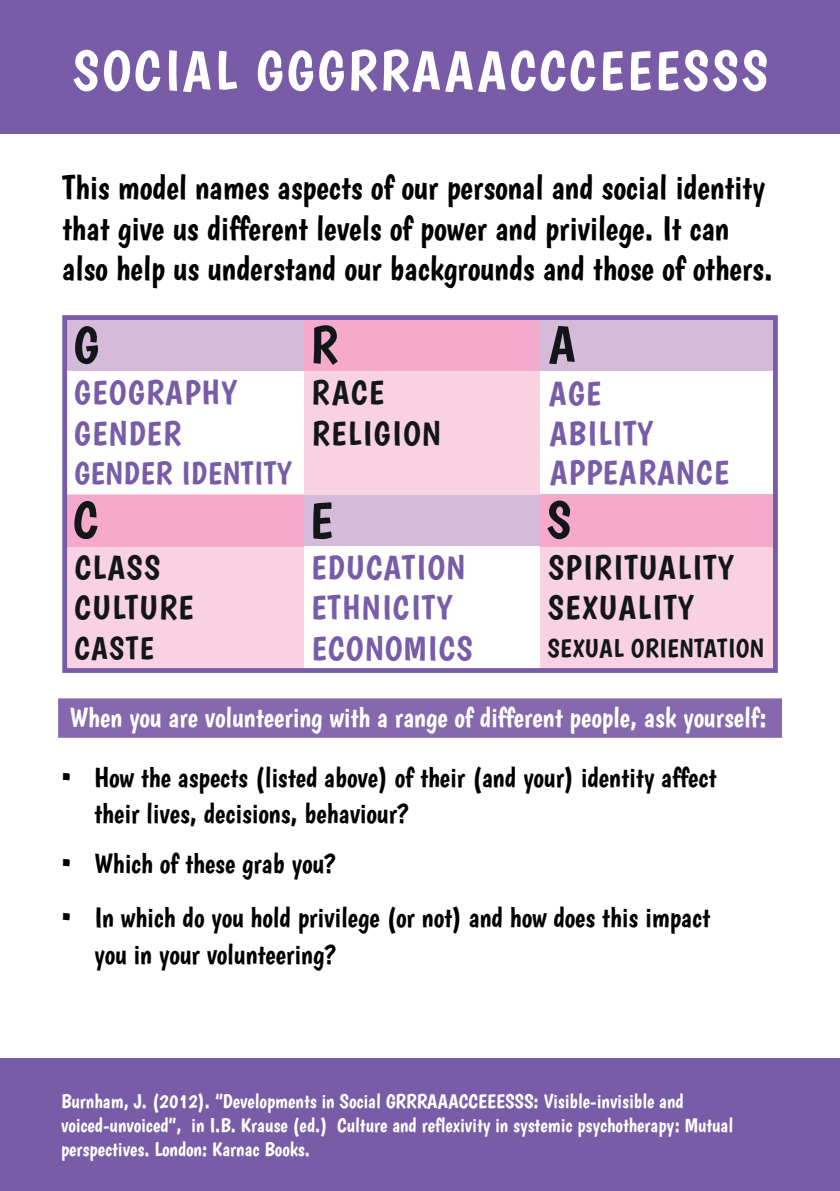
<style>
.page{position:relative;width:840px;height:1191px;background:#fff}
.page>*{position:absolute;margin:0;border:0;box-sizing:border-box;transform-origin:0 0}
.t1{font:56px "Boogaloo";letter-spacing:.05em;color:#fff}
.t2{font:52px "Boogaloo";color:#131619}
.t3{font:34px/40.8px "Boogaloo";color:#000001}
.t4{font:34px/40.2px "Boogaloo";letter-spacing:.04em;color:#795ca7}
.t5{font:34px/40.2px "Boogaloo";letter-spacing:.04em;color:#131619}
.t6{font:32px "Boogaloo";letter-spacing:.02em;color:#795ca7}
.t7{font:32px "Boogaloo";letter-spacing:.04em;color:#131619}
.t8{font:28px/36.8px "Boogaloo";color:#000001}
.t9{font:28px "Boogaloo";color:#fff}
.t10{font:26px "Boogaloo";letter-spacing:.02em;color:#131619}
.t11{font:20px/24px "Boogaloo";color:#fff}
</style>
<div class="page">
<div style="left:0;top:0;width:839px;height:134px;background:#795ca7"></div>
<div style="left:0;top:1058px;width:839px;height:133px;background:#795ca7"></div>
<div style="left:58px;top:698px;width:723px;height:40px;background:#8568ae"></div>
<div style="left:65px;top:317px;width:710px;height:54px;background:#d5bbd9"></div>
<div style="left:66px;top:494px;width:711px;height:52px;background:#d5bbd9"></div>
<div style="left:65px;top:494px;width:239px;height:176px;background:#f9d2e2"></div>
<div style="left:539px;top:495px;width:236px;height:175px;background:#f9d2e2"></div>
<div style="left:304px;top:317px;width:235px;height:177px;background:#f9d2e2"></div>
<div style="left:304px;top:319px;width:235px;height:52px;background:#f5aacc"></div>
<div style="left:65px;top:495px;width:239px;height:51px;background:#f5aacc"></div>
<div style="left:539px;top:495px;width:235px;height:51px;background:#f5aacc"></div>
<div style="left:62px;top:315px;width:715px;height:358px;border:5px solid #795ca7"></div>
<h1 class="t1" style="left:73px;top:37px;width:696px">SOCIAL GGGRRAAACCCEEESSS</h1>
<h3 class="t3" style="left:62px;top:166px;width:711px">This model names aspects of our personal and social identity that give us different levels of power and privilege. It can also help us understand our backgrounds and those of others.</h3>
<h2 class="t2" style="left:73px;top:313px;width:27px">G</h2>
<h2 class="t2" style="left:310px;top:313px;width:29px">R</h2>
<h2 class="t2" style="left:548px;top:313px;width:28px">A</h2>
<h3 class="t4" style="left:74px;top:372px;width:164px">GEOGRAPHY<br>GENDER</h3>
<h3 class="t5" style="left:311px;top:372px;width:130px">RACE<br>RELIGION</h3>
<h3 class="t6" style="left:74px;top:454px;width:218px">GENDER IDENTITY</h3>
<h3 class="t4" style="left:549px;top:373px;width:181px;line-height:39.6px">AGE<br>ABILITY<br>APPEARANCE</h3>
<h2 class="t2" style="left:73px;top:488px;width:27px">C</h2>
<h2 class="t2" style="left:309px;top:489px;width:25px">E</h2>
<h2 class="t2" style="left:546px;top:488px;width:26px">S</h2>
<h3 class="t5" style="left:75px;top:547px;width:120px">CLASS<br>CULTURE</h3>
<h3 class="t7" style="left:75px;top:629px;width:80px">CASTE</h3>
<h3 class="t4" style="left:311px;top:547px;width:163px">EDUCATION<br>ETHNICITY<br>ECONOMICS</h3>
<h3 class="t5" style="left:547px;top:547px;width:187px">SPIRITUALITY<br>SEXUALITY</h3>
<h3 class="t10" style="left:547px;top:632px;width:218px">SEXUAL ORIENTATION</h3>
<h3 class="t9" style="left:69px;top:700px;width:698px">When you are volunteering with a range of different people, ask yourself:</h3>
<h3 class="t8" style="left:94px;top:758px;width:623px;text-indent:-36px">• How the aspects (listed above) of their (and your) identity affect their lives, decisions, behaviour?</h3>
<h3 class="t8" style="left:58px;top:845px;width:279px">• Which of these grab you?</h3>
<h3 class="t8" style="left:94px;top:898px;width:617px;text-indent:-36px">• In which do you hold privilege (or not) and how does this impact you in your volunteering?</h3>
<p class="t11" style="left:61px;top:1088px;width:673px">Burnham, J. (2012). “Developments in Social GRRRAAACCEEESSS: Visible-invisible and voiced-unvoiced”, in I.B. Krause (ed.) Culture and reflexivity in systemic psychotherapy: Mutual perspectives. London: Karnac Books.</p>
</div>
